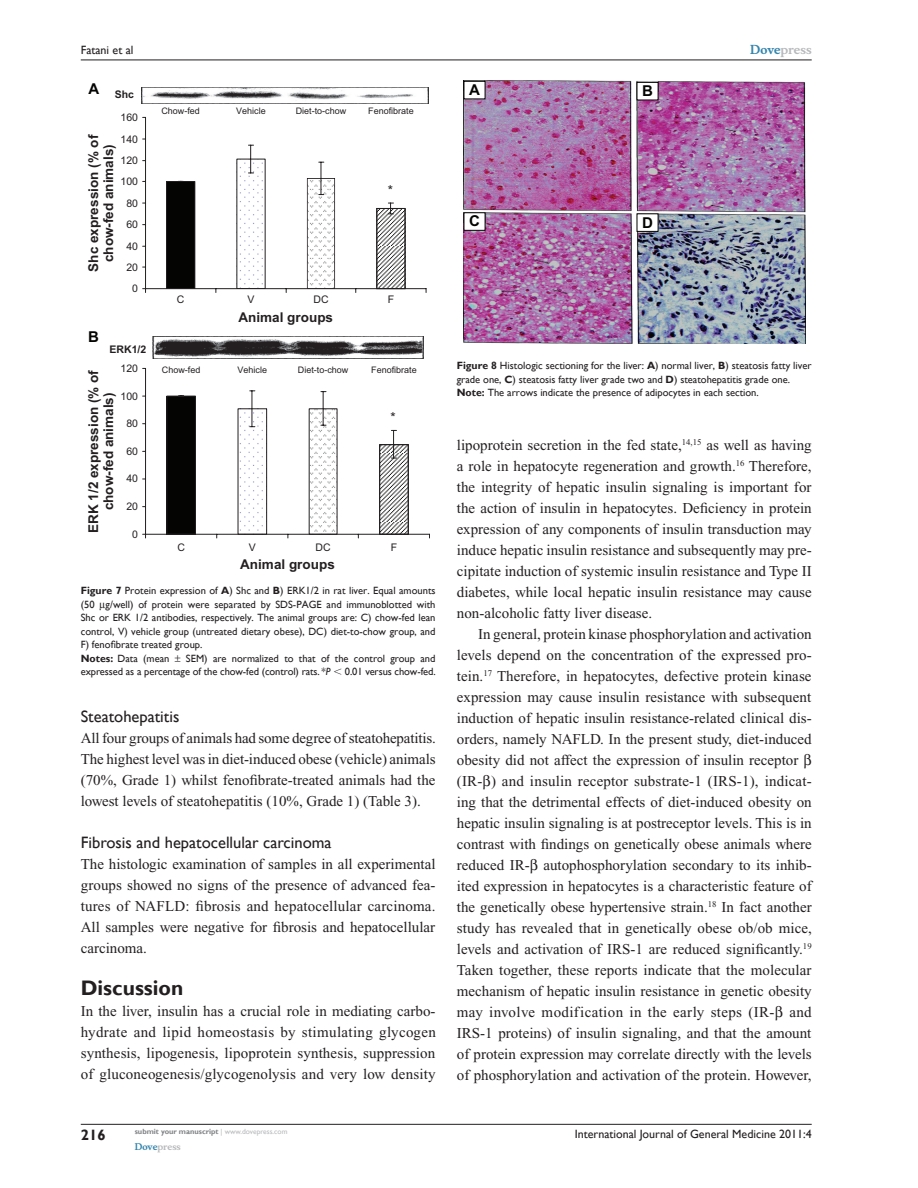
<style>
.page{position:relative;width:918px;height:1188px;background:#fff}
.page>*{position:absolute;margin:0;border:0;box-sizing:border-box;transform-origin:0 0}
.t1{font:700 21px "Gill Sans";color:#231f20}
.t2{font:16.5px "Gill Sans";color:#231f20}
.t3{font:15px/21px "Times New Roman";color:#231f20;text-align:justify}
.t4{font:700 15px "Arial";color:#040503}
.t5{font:700 15px "Gill Sans";color:#231f20}
.t6{font:700 15px "Arial";color:#040503}
.t7{font:700 13.5px/15px "Arial";color:#231f20;text-align:center}
.t8{font:13.5px "Arial";color:#231f20}
.t9{font:12px "Gill Sans";color:#231f20}
.t10{font:700 12px "Musee";color:#b8b9bc}
.t11{font:10.5px/13.5px "Gill Sans";color:#231f20}
.t12{font:10.5px "Arial";color:#231f20}
.t13{font:700 10.5px "Arial";color:#231f20}
.t14{font:9px "Arial";color:#231f20}
.t15{font:700 9px "Musee";color:#b8b9bc}
.t16{font:700 7.5px "Gill Sans";color:#808285}
.s1{font-weight:700}
.s2{font-style:italic}
.s3{font-family:"Mathematical Pi One"}
.s4{font-weight:400;color:#b8b9bc}
.s5{color:#3485ae}
</style>
<div class="page">
<hr style="left:81px;top:1124px;width:731px;height:1px;background:#231f20">
<hr style="left:81px;top:60px;width:731px;height:1px;background:#231f20">
<img style="left:153px;top:337px;width:270px;height:22px">
<div style="left:168px;top:183px;width:25px;height:104px;background:#040503"></div>
<div style="left:166px;top:181px;width:29px;height:108px;border:1px solid #231f20"></div>
<svg style="left:239px;top:162px;width:24px;height:123px"></svg>
<svg style="left:310px;top:180px;width:23px;height:106px"></svg>
<div style="left:307px;top:178px;width:28px;height:111px;border:1px solid #231f20"></div>
<svg style="left:379px;top:210px;width:24px;height:77px"></svg>
<div style="left:377px;top:208px;width:28px;height:81px;border:1px solid #231f20"></div>
<div style="left:376px;top:208px;width:29px;height:81px;border:1px solid #231f20"></div>
<svg style="left:248px;top:145px;width:6px;height:29px"></svg>
<svg style="left:319px;top:162px;width:5px;height:33px"></svg>
<svg style="left:388px;top:203px;width:5px;height:11px"></svg>
<hr style="left:145px;top:117px;width:1px;height:172px;background:#231f20">
<hr style="left:146px;top:288px;width:280px;height:1px;background:#231f20">
<img style="left:142px;top:87px;width:287px;height:17px">
<div style="left:168px;top:398px;width:26px;height:134px;background:#040503"></div>
<div style="left:166px;top:396px;width:30px;height:138px;border:1px solid #231f20"></div>
<svg style="left:240px;top:412px;width:23px;height:119px"></svg>
<div style="left:238px;top:408px;width:29px;height:126px;border:1px solid #231f20"></div>
<svg style="left:311px;top:410px;width:24px;height:122px"></svg>
<svg style="left:381px;top:446px;width:25px;height:86px"></svg>
<div style="left:379px;top:444px;width:30px;height:90px;border:1px solid #231f20"></div>
<svg style="left:250px;top:390px;width:5px;height:37px"></svg>
<svg style="left:321px;top:391px;width:5px;height:35px"></svg>
<svg style="left:391px;top:430px;width:6px;height:29px"></svg>
<hr style="left:145px;top:368px;width:1px;height:166px;background:#231f20">
<hr style="left:146px;top:534px;width:284px;height:1px;background:#231f20">
<img style="left:463px;top:81px;width:342px;height:263px">
<div style="left:464px;top:81px;width:21px;height:18px;background:#fff;border:1px solid #040503"></div>
<div style="left:637px;top:82px;width:21px;height:18px;background:#fff;border:1px solid #040503"></div>
<div style="left:464px;top:212px;width:21px;height:19px;background:#fff;border:1px solid #040503"></div>
<div style="left:637px;top:213px;width:21px;height:19px;background:#fff;border:1px solid #040503"></div>
<p class="t9" style="left:81px;top:43px;width:54px">Fatani et al</p>
<p class="t6" style="left:89px;top:78px;width:12px">A</p>
<p class="t13" style="left:115px;top:87px;width:21px">Shc</p>
<p class="t12" style="left:121px;top:110px;width:19px">160</p>
<p class="t7" style="left:86px;top:272px;width:139px;rotate:-90deg">Shc expression (% of chow-fed animals)</p>
<p class="t12" style="left:121px;top:132px;width:19px">140</p>
<p class="t12" style="left:121px;top:154px;width:19px">120</p>
<p class="t12" style="left:121px;top:174px;width:19px">100</p>
<p class="t12" style="left:126px;top:196px;width:13px">80</p>
<p class="t12" style="left:126px;top:218px;width:13px">60</p>
<p class="t12" style="left:126px;top:239px;width:13px">40</p>
<p class="t12" style="left:126px;top:260px;width:13px">20</p>
<p class="t12" style="left:132px;top:281px;width:7px">0</p>
<p class="t6" style="left:88px;top:327px;width:12px">B</p>
<p class="t13" style="left:110px;top:342px;width:38px">ERK1/2</p>
<p class="t14" style="left:161px;top:105px;width:40px">Chow-fed</p>
<p class="t14" style="left:236px;top:105px;width:31px">Vehicle</p>
<p class="t14" style="left:296px;top:105px;width:52px">Diet-to-chow</p>
<p class="t14" style="left:368px;top:105px;width:47px">Fenofibrate</p>
<p class="t12" style="left:177px;top:292px;width:9px">C</p>
<p class="t8" style="left:388px;top:182px;width:7px">*</p>
<p class="t12" style="left:248px;top:292px;width:9px">V</p>
<p class="t12" style="left:313px;top:292px;width:17px">DC</p>
<p class="t12" style="left:388px;top:292px;width:8px">F</p>
<p class="t7" style="left:238px;top:310px;width:96px">Animal groups</p>
<p class="t12" style="left:121px;top:361px;width:19px">120</p>
<p class="t14" style="left:162px;top:364px;width:40px">Chow-fed</p>
<p class="t14" style="left:238px;top:364px;width:31px">Vehicle</p>
<p class="t14" style="left:298px;top:364px;width:52px">Diet-to-chow</p>
<p class="t14" style="left:371px;top:364px;width:47px">Fenofibrate</p>
<p class="t7" style="left:86px;top:533px;width:165px;rotate:-90deg">ERK 1/2 expression (% of chow-fed animals)</p>
<p class="t12" style="left:121px;top:389px;width:19px">100</p>
<p class="t8" style="left:390px;top:409px;width:7px">*</p>
<p class="t12" style="left:126px;top:417px;width:13px">80</p>
<p class="t12" style="left:126px;top:444px;width:13px">60</p>
<p class="t12" style="left:126px;top:472px;width:13px">40</p>
<p class="t12" style="left:126px;top:500px;width:13px">20</p>
<p class="t12" style="left:132px;top:527px;width:7px">0</p>
<p class="t12" style="left:177px;top:540px;width:9px">C</p>
<p class="t12" style="left:249px;top:540px;width:9px">V</p>
<p class="t12" style="left:316px;top:540px;width:17px">DC</p>
<p class="t12" style="left:391px;top:540px;width:8px">F</p>
<p class="t7" style="left:240px;top:557px;width:96px">Animal groups</p>
<p class="t11" style="left:81px;top:584px;width:356px"><span class="s1">Figure 7</span> Protein expression of <span class="s1">A</span>) Shc and <span class="s1">B</span>) ERK1/2 in rat liver. Equal amounts (50 g/well) of protein were separated by SDS-PAGE and immunoblotted with Shc or ERK 1/2 antibodies, respectively. The animal groups are: C) chow-fed lean control, V) vehicle group (untreated dietary obese), DC) diet-to-chow group, and F) fenofibrate treated group.<br><span class="s1">Notes:</span> Data (mean SEM) are normalized to that of the control group and expressed as a percentage of the chow-fed (control) rats. *<span class="s2">P</span> <span class="s3">,</span> 0.01 versus chow-fed.</p>
<p class="t2" style="left:81px;top:707px;width:100px">Steatohepatitis</p>
<p class="t3" style="left:81px;top:728px;width:357px">All four groups of animals had some degree of steatohepatitis.<br>The highest level was in diet-induced obese (vehicle) animals (70%, Grade 1) whilst fenofibrate-treated animals had the lowest levels of steatohepatitis (10%, Grade 1) (Table 3).</p>
<p class="t2" style="left:81px;top:833px;width:252px">Fibrosis and hepatocellular carcinoma</p>
<p class="t3" style="left:81px;top:854px;width:356px">The histologic examination of samples in all experimental groups showed no signs of the presence of advanced fea&shy;tures of NAFLD: fibrosis and hepatocellular carcinoma.<br>All samples were negative for fibrosis and hepatocellular carcinoma.</p>
<h1 class="t1" style="left:81px;top:976px;width:104px">Discussion</h1>
<p class="t3" style="left:81px;top:1001px;width:357px">In the liver, insulin has a crucial role in mediating carbo&shy;hydrate and lipid homeostasis by stimulating glycogen synthesis, lipogenesis, lipoprotein synthesis, suppression of gluconeogenesis/glycogenolysis and very low density</p>
<p class="t5" style="left:81px;top:1126px;width:26px">216</p>
<p class="t16" style="left:135px;top:1127px;width:154px">submit your manuscript <span class="s4">| www.dovepress.com</span></p>
<p class="t15" style="left:135px;top:1141px;width:48px"><span class="s5">Dove</span>press</p>
<p class="t4" style="left:469px;top:81px;width:12px">A</p>
<p class="t4" style="left:642px;top:82px;width:12px">B</p>
<p class="t4" style="left:469px;top:212px;width:12px">C</p>
<p class="t4" style="left:642px;top:213px;width:12px">D</p>
<p class="t10" style="left:750px;top:43px;width:63px"><span class="s5">Dove</span>press</p>
<p class="t11" style="left:457px;top:359px;width:356px"><span class="s1">Figure 8</span> Histologic sectioning for the liver: <span class="s1">A</span>) normal liver, <span class="s1">B</span>) steatosis fatty liver grade one, <span class="s1">C</span>) steatosis fatty liver grade two and <span class="s1">D</span>) steatohepatitis grade one.<br><span class="s1">Note:</span> The arrows indicate the presence of adipocytes in each section.</p>
<p class="t3" style="left:457px;top:434px;width:356px">lipoprotein secretion in the fed state,<sup>14,15</sup> as well as having a role in hepatocyte regeneration and growth.<sup>16</sup> Therefore, the integrity of hepatic insulin signaling is important for the action of insulin in hepatocytes. Deficiency in protein expression of any components of insulin transduction may induce hepatic insulin resistance and subsequently may pre&shy;cipitate induction of systemic insulin resistance and Type II diabetes, while local hepatic insulin resistance may cause non-alcoholic fatty liver disease.</p>
<p class="t3" style="left:457px;top:623px;width:357px;text-align:left;text-indent:21px">In general, protein kinase phosphorylation and activation levels depend on the concentration of the expressed pro&shy;tein.<sup>17</sup> Therefore, in hepatocytes, defective protein kinase expression may cause insulin resistance with subsequent induction of hepatic insulin resistance-related clinical dis&shy;orders, namely NAFLD. In the present study, diet-induced obesity did not affect the expression of insulin receptor (IR- ) and insulin receptor substrate-1 (IRS-1), indicat&shy;ing that the detrimental effects of diet-induced obesity on hepatic insulin signaling is at postreceptor levels. This is in contrast with findings on genetically obese animals where reduced IR- autophosphorylation secondary to its inhib&shy;ited expression in hepatocytes is a characteristic feature of the genetically obese hypertensive strain.<sup>18</sup> In fact another study has revealed that in genetically obese ob/ob mice, levels and activation of IRS-1 are reduced significantly.<sup>19<br></sup>Taken together, these reports indicate that the molecular mechanism of hepatic insulin resistance in genetic obesity may involve modification in the early steps (IR- and IRS-1 proteins) of insulin signaling, and that the amount of protein expression may correlate directly with the levels of phosphorylation and activation of the protein. However,</p>
<p class="t9" style="left:575px;top:1127px;width:238px">International Journal of General Medicine 2011:4</p>
</div>
